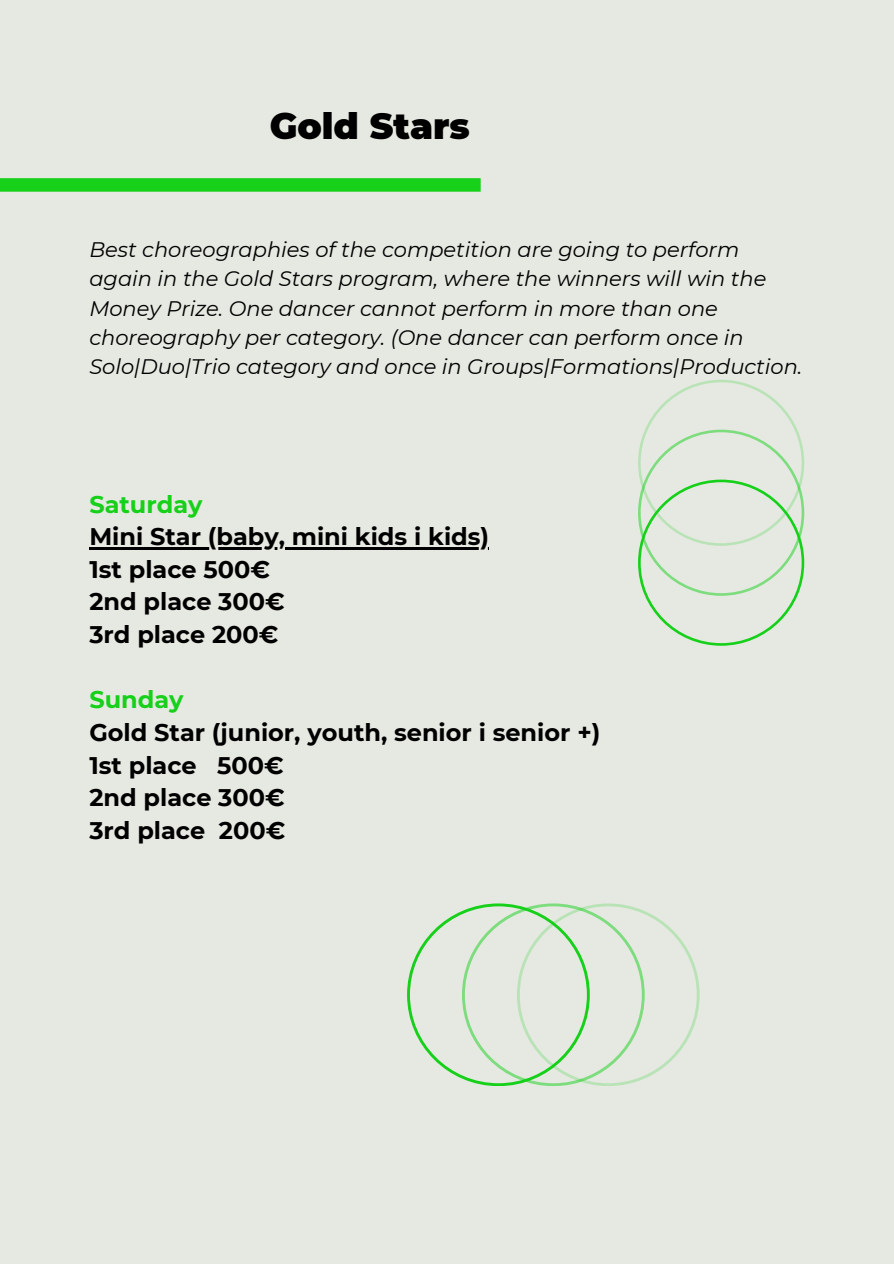
<style>
.page{position:relative;width:894px;height:1264px;background:#fff}
.page>*{position:absolute;margin:0;border:0;box-sizing:border-box;transform-origin:0 0}
.t1{font:900 36px "Montserrat";color:#000}
.t2{font:700 24px/32.7px "Montserrat";color:#000}
.t3{font:700 24px "Montserrat";color:#16d01a}
.t4{font:italic 21px/29.2px "Montserrat";color:#000}
</style>
<div class="page">
<div style="left:0;top:0;width:893px;height:1263px;background:#e5e9e1"></div>
<div style="left:0;top:178px;width:480px;height:14px;background:#16d01a"></div>
<hr style="left:89px;top:547px;width:400px;height:2px;background:#000">
<svg style="left:638px;top:380px;width:166px;height:265px"></svg>
<svg style="left:407px;top:903px;width:292px;height:182px"></svg>
<h1 class="t1" style="left:270px;top:104px;width:201px">Gold Stars</h1>
<p class="t4" style="left:89px;top:235px;width:714px">Best choreographies of the competition are going to perform again in the Gold Stars program, where the winners will win the Money Prize. One dancer cannot perform in more than one choreography per category. (One dancer can perform once in Solo|Duo|Trio category and once in Groups|Formations|Production.</p>
<p class="t3" style="left:89px;top:489px;width:115px">Saturday</p>
<h2 class="t2" style="left:89px;top:520px;width:401px">Mini Star (baby, mini kids i kids)<br>1st place 500€<br>2nd place 300€<br>3rd place 200€</h2>
<h2 class="t3" style="left:89px;top:685px;width:96px">Sunday</h2>
<h2 class="t2" style="left:89px;top:716px;width:512px">Gold Star (junior, youth, senior i senior +)<br>1st place 500€<br>2nd place 300€<br>3rd place 200€</h2>
</div>
